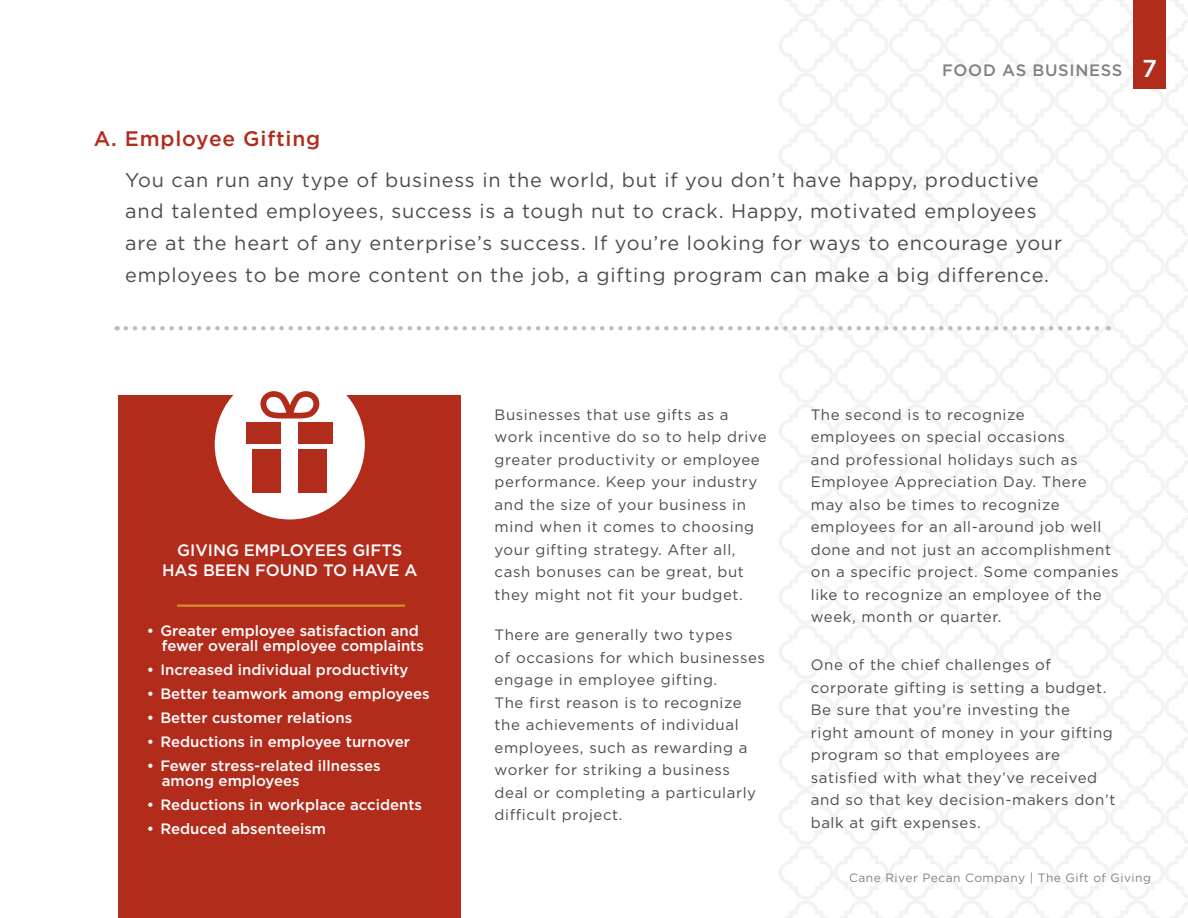
<style>
.page{position:relative;width:1188px;height:918px;background:#fff}
.page>*{position:absolute;margin:0;border:0;box-sizing:border-box;transform-origin:0 0}
.t1{font:500 24.45px "Gotham";color:#fff}
.t2{font:500 21px "Gotham";letter-spacing:.04em;color:#b22c1c}
.t3{font:19.95px/31.8px "Gotham";letter-spacing:.04em;color:#4d4d4f}
.t4{font:500 16.5px/19.8px "Gotham";color:#fff;text-align:center}
.t5{font:500 16.5px "Gotham";letter-spacing:.04em;color:#808285}
.t6{font:15px/22.5px "Gotham";letter-spacing:.04em;color:#4d4d4f}
.t7{font:500 15px/15px "Gotham";color:#fff}
.t8{font:12px "Gotham";letter-spacing:.04em;color:#808285}
</style>
<div class="page">
<svg style="left:779px;top:847px;width:409px;height:71px"></svg>
<svg style="left:779px;top:0;width:409px;height:847px"></svg>
<svg style="left:126px;top:326px;width:983px;height:4px"></svg>
<div style="left:118px;top:396px;width:343px;height:522px;background:#b22c1c"></div>
<div style="left:215px;top:369px;width:150px;height:150px;background:#fff;border-radius:50%"></div>
<div style="left:1133px;top:0;width:33px;height:88px;background:#b22c1c"></div>
<div style="left:252px;top:450px;width:29px;height:43px;background:#b22c1c"></div>
<div style="left:247px;top:422px;width:34px;height:22px;background:#b22c1c"></div>
<svg style="left:260px;top:391px;width:60px;height:27px"></svg>
<div style="left:298px;top:450px;width:29px;height:43px;background:#b22c1c"></div>
<div style="left:298px;top:422px;width:35px;height:22px;background:#b22c1c"></div>
<hr style="left:177px;top:605px;width:228px;height:2px;background:#d88e26">
<p class="t5" style="left:942px;top:60px;width:182px">FOOD AS BUSINESS</p>
<h2 class="t2" style="left:94px;top:127px;width:228px">A. Employee Gifting</h2>
<p class="t3" style="left:125px;top:164px;width:938px">You can run any type of business in the world, but if you don’t have happy, productive and talented employees, success is a tough nut to crack. Happy, motivated employees are at the heart of any enterprise’s success. If you’re looking for ways to encourage your employees to be more content on the job, a gifting program can make a big difference.</p>
<h1 class="t1" style="left:1142px;top:55px;width:16px">7</h1>
<p class="t4" style="left:162px;top:541px;width:257px">GIVING EMPLOYEES GIFTS<br>HAS BEEN FOUND TO HAVE A</p>
<p class="t7" style="left:162px;top:623px;width:264px;text-indent:-15px">• Greater employee satisfaction and fewer overall employee complaints</p>
<p class="t7" style="left:147px;top:662px;width:263px">• Increased individual productivity</p>
<p class="t7" style="left:147px;top:686px;width:284px">• Better teamwork among employees</p>
<p class="t7" style="left:147px;top:710px;width:207px">• Better customer relations</p>
<p class="t7" style="left:147px;top:734px;width:265px">• Reductions in employee turnover</p>
<p class="t7" style="left:162px;top:758px;width:220px;text-indent:-15px">• Fewer stress-related illnesses among employees</p>
<p class="t7" style="left:147px;top:797px;width:277px">• Reductions in workplace accidents</p>
<p class="t7" style="left:147px;top:821px;width:181px">• Reduced absenteeism</p>
<p class="t6" style="left:495px;top:403px;width:274px">Businesses that use gifts as a work incentive do so to help drive greater productivity or employee performance. Keep your industry and the size of your business in mind when it comes to choosing your gifting strategy. After all, cash bonuses can be great, but they might not fit your budget.</p>
<p class="t6" style="left:495px;top:624px;width:272px">There are generally two types<br>of occasions for which businesses engage in employee gifting.<br>The first reason is to recognize the achievements of individual employees, such as rewarding a worker for striking a business deal or completing a particularly difficult project.</p>
<p class="t6" style="left:811px;top:403px;width:309px">The second is to recognize<br>employees on special occasions<br>and professional holidays such as<br>Employee Appreciation Day. There may also be times to recognize employees for an all-around job well done and not just an accomplishment on a specific project. Some companies like to recognize an employee of the week, month or quarter.</p>
<p class="t6" style="left:811px;top:654px;width:306px">One of the chief challenges of corporate gifting is setting a budget.<br>Be sure that you’re investing the<br>right amount of money in your gifting program so that employees are satisfied with what they’ve received and so that key decision-makers don’t balk at gift expenses.</p>
<p class="t8" style="left:849px;top:871px;width:303px">Cane River Pecan Company | The Gift of Giving</p>
</div>
